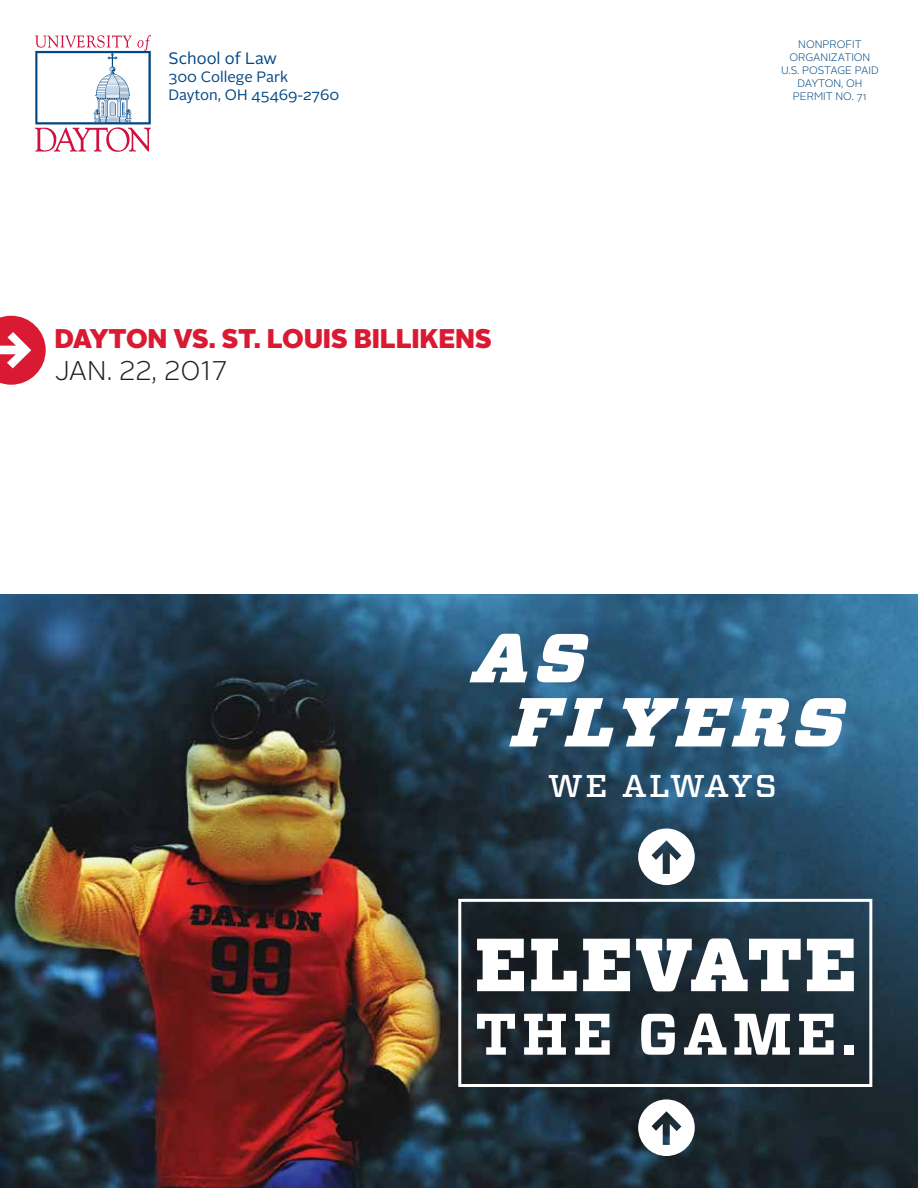
<style>
.page{position:relative;width:918px;height:1188px;background:#fff}
.page>*{position:absolute;margin:0;border:0;box-sizing:border-box;transform-origin:0 0}
.t1{font:900 75px "Vitesse";letter-spacing:.03em;color:#fff}
.t2{font:italic 900 69.15px "Vitesse";letter-spacing:.08em;color:#fff;scale:1.06 1}
.t3{font:700 58.5px "Vitesse";letter-spacing:.085em;color:#fff}
.t4{font:500 31.5px "Vitesse";letter-spacing:.04em;color:#fff;scale:1.06 1}
.t5{font:900 27px "Alright Sans";letter-spacing:-.01em;color:#da1a32}
.t6{font:300 27px "Alright Sans";letter-spacing:-.005em;color:#231f20}
.t7{font:16.5px "Alright Sans";color:#004785}
.t8{font:15px/18px "Alright Sans";color:#004785}
.t9{font:300 10.8px/12.9px "Alright Sans";color:#004785;text-align:center}
</style>
<div class="page">
<img style="left:0;top:594px;width:918px;height:594px">
<svg style="left:35px;top:35px;width:116px;height:117px"></svg>
<svg style="left:0;top:316px;width:46px;height:69px"></svg>
<svg style="left:638px;top:829px;width:57px;height:56px"></svg>
<svg style="left:638px;top:1099px;width:57px;height:57px"></svg>
<div style="left:458px;top:899px;width:414px;height:188px;border:3px solid #fff"></div>
<h3 class="t7" style="left:169px;top:47px;width:110px">School of Law</h3>
<h3 class="t8" style="left:169px;top:68px;width:172px">300 College Park<br>Dayton, OH 45469-2760</h3>
<h3 class="t5" style="left:54px;top:319px;width:439px">DAYTON VS. ST. LOUIS BILLIKENS</h3>
<h3 class="t6" style="left:54px;top:352px;width:174px">JAN. 22, 2017</h3>
<h2 class="t2" style="left:473px;top:612px;width:108px">AS</h2>
<p class="t9" style="left:781px;top:38px;width:99px">NONPROFIT<br>ORGANIZATION<br>U.S. POSTAGE PAID<br>DAYTON, OH<br>PERMIT NO. 71</p>
<h2 class="t2" style="left:512px;top:676px;width:315px">FLYERS</h2>
<h3 class="t4" style="left:548px;top:765px;width:217px">WE ALWAYS</h3>
<h1 class="t1" style="left:475px;top:915px;width:383px">ELEVATE</h1>
<h3 class="t3" style="left:475px;top:995px;width:382px">THE GAME.</h3>
</div>
